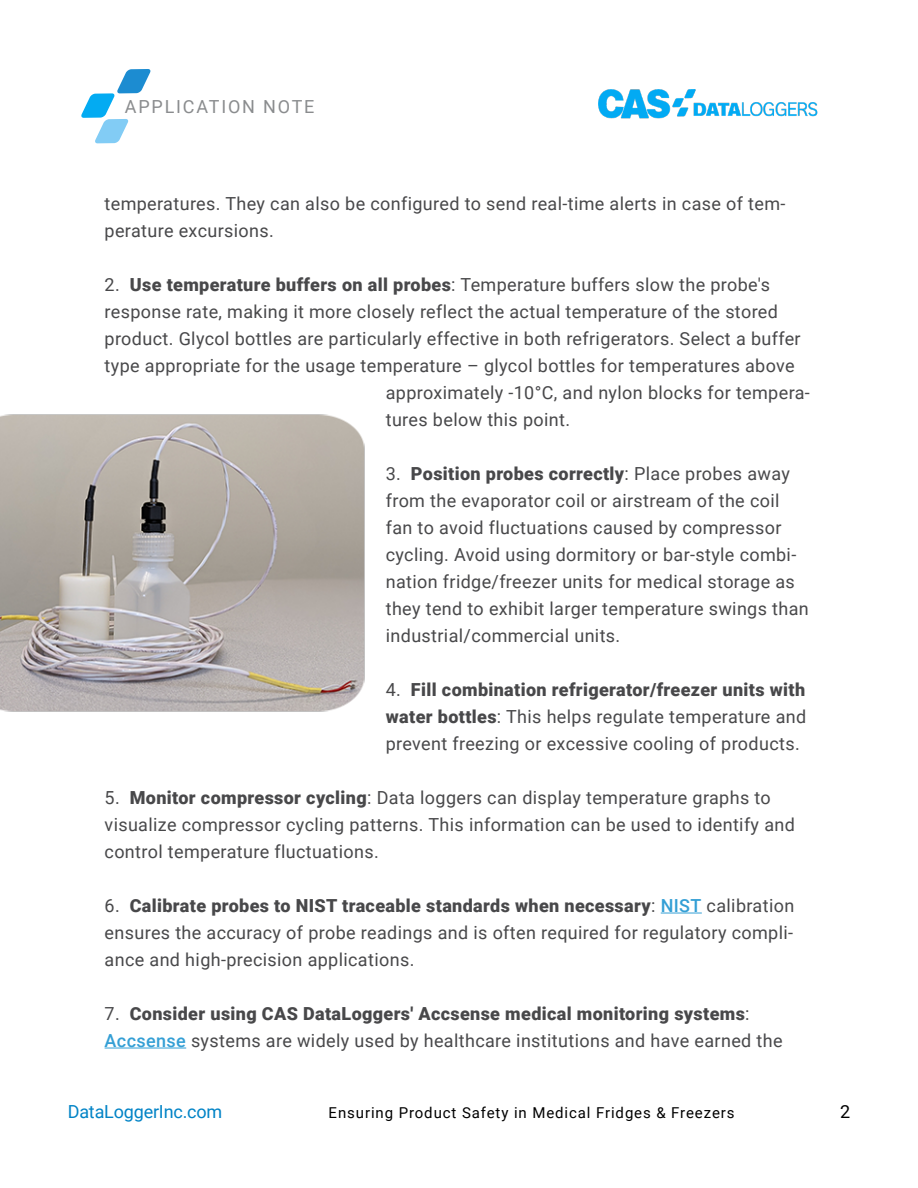
<style>
.page{position:relative;width:918px;height:1188px;background:#fff}
.page>*{position:absolute;margin:0;border:0;box-sizing:border-box;transform-origin:0 0}
.t1{font:18px/27px "Roboto";letter-spacing:.02em;color:#48484a}
.t2{font:18px "Roboto";letter-spacing:-.01em;color:#0083c6}
.t3{font:18px "Roboto";letter-spacing:.1em;color:#8a8c8e}
.t4{font:18px "Roboto";color:#000}
.t5{font:15px "Roboto";letter-spacing:.06em;color:#000}
.s1{font-weight:900}
.s2{font-weight:500;color:#349fd5}
</style>
<div class="page">
<img style="left:599px;top:90px;width:219px;height:29px">
<hr style="left:661px;top:913px;width:41px;height:1px;background:#349fd5">
<hr style="left:105px;top:1048px;width:81px;height:1px;background:#349fd5">
<svg style="left:81px;top:69px;width:70px;height:74px"></svg>
<img style="left:0;top:414px;width:365px;height:298px">
<p class="t3" style="left:125px;top:93px;width:191px">APPLICATION NOTE</p>
<p class="t1" style="left:105px;top:189px;width:682px">temperatures. They can also be configured to send real-time alerts in case of tem&shy;perature excursions.</p>
<p class="t1" style="left:105px;top:270px;width:667px">2. <span class="s1">Use temperature buffers on all probes</span>: Temperature buffers slow the probe's</p>
<p class="t1" style="left:105px;top:297px;width:675px">response rate, making it more closely reflect the actual temperature of the stored</p>
<p class="t1" style="left:105px;top:324px;width:698px">product. Glycol bottles are particularly effective in both refrigerators. Select a buffer</p>
<p class="t1" style="left:105px;top:351px;width:692px">type appropriate for the usage temperature – glycol bottles for temperatures above</p>
<p class="t1" style="left:386px;top:378px;width:426px">approximately -10°C, and nylon blocks for tempera-</p>
<p class="t1" style="left:386px;top:405px;width:186px">tures below this point.</p>
<p class="t1" style="left:386px;top:459px;width:425px">3. <span class="s1">Position probes correctly</span>: Place probes away from the evaporator coil or airstream of the coil fan to avoid fluctuations caused by compressor cycling. Avoid using dormitory or bar-style combi&shy;nation fridge/freezer units for medical storage as they tend to exhibit larger temperature swings than industrial/commercial units.</p>
<p class="t1" style="left:386px;top:675px;width:422px;text-align:justify">4. <span class="s1">Fill combination refrigerator/freezer units with water bottles</span>: This helps regulate temperature and prevent freezing or excessive cooling of products.</p>
<p class="t1" style="left:105px;top:783px;width:692px">5. <span class="s1">Monitor compressor cycling</span>: Data loggers can display temperature graphs to visualize compressor cycling patterns. This information can be used to identify and control temperature fluctuations.</p>
<p class="t1" style="left:105px;top:891px;width:691px;text-align:justify">6. <span class="s1">Calibrate probes to NIST traceable standards when necessary</span>: <span class="s2">NIST</span> calibration ensures the accuracy of probe readings and is often required for regulatory compli&shy;ance and high-precision applications.</p>
<p class="t1" style="left:105px;top:999px;width:680px">7. <span class="s1">Consider using CAS DataLoggers' Accsense medical monitoring systems</span>:<br><span class="s2">Accsense</span> systems are widely used by healthcare institutions and have earned the</p>
<p class="t2" style="left:68px;top:1099px;width:156px">DataLoggerInc.com</p>
<p class="t5" style="left:329px;top:1102px;width:407px">Ensuring Product Safety in Medical Fridges &amp; Freezers</p>
<p class="t4" style="left:840px;top:1099px;width:12px">2</p>
</div>
